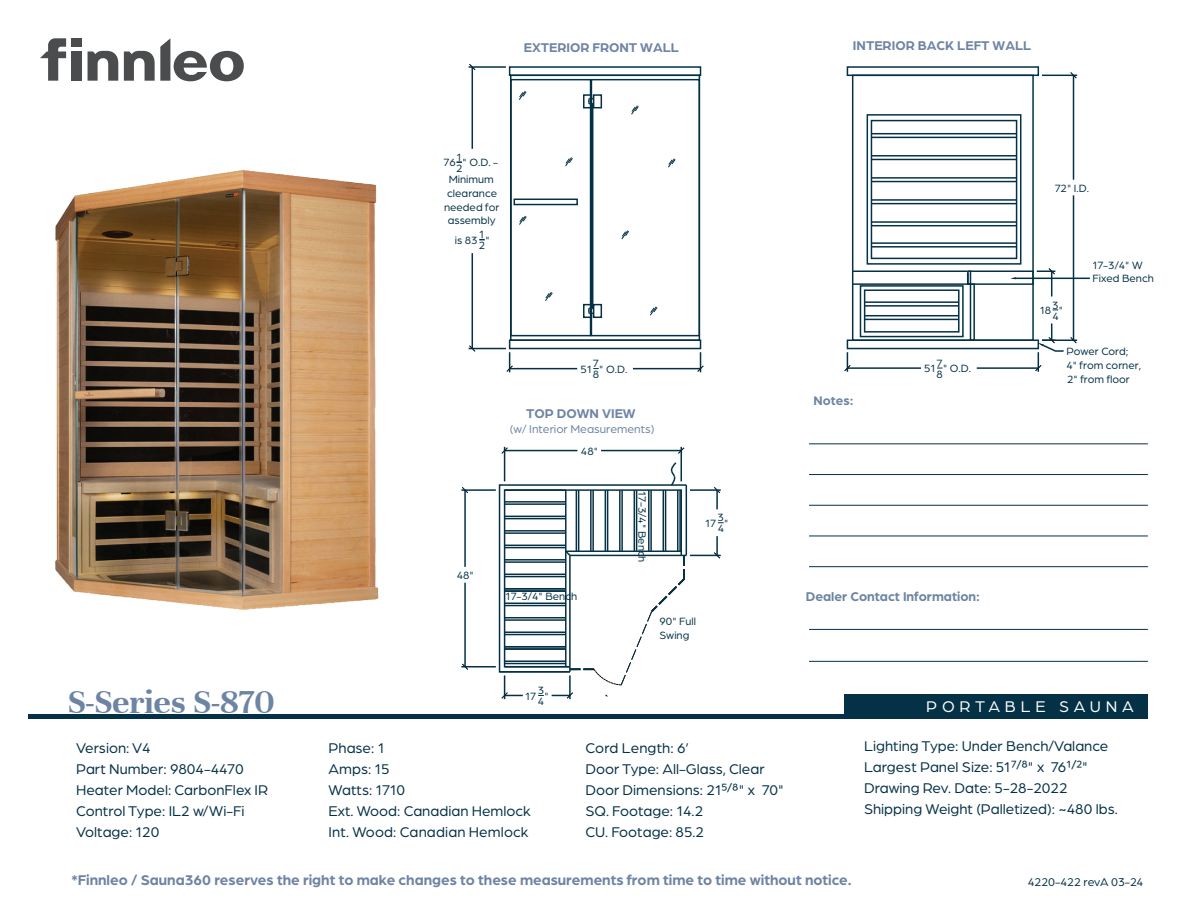
<style>
.page{position:relative;width:1188px;height:918px;background:#fff}
.page>*{position:absolute;margin:0;border:0;box-sizing:border-box;transform-origin:0 0}
.t1{font:700 36px "Unna";color:#6d84a2}
.t2{font:16.5px "Arboria";letter-spacing:.29em;color:#fff}
.t3{font:15px/21px "Arboria";color:#053147}
.t4{font:700 15px "Arboria";color:#6d84a2}
.t5{font:700 13.5px "Arboria";color:#6d84a2}
.t6{font:700 13.2px "Arboria";color:#6d84a2}
.t7{font:12px "Arboria";color:#6d84a2}
.t8{font:12px "Arboria";letter-spacing:-.005em;color:#053147}
.t9{font:11.25px/11.1px "Arboria";color:#053147}
</style>
<div class="page">
<div style="left:844px;top:694px;width:304px;height:24px;background:#053147"></div>
<hr style="left:28px;top:714px;width:826px;height:4px;background:#053147">
<hr style="left:809px;top:443px;width:339px;height:1px;background:#053147">
<hr style="left:809px;top:474px;width:339px;height:1px;background:#053147">
<hr style="left:809px;top:505px;width:339px;height:1px;background:#053147">
<hr style="left:809px;top:536px;width:339px;height:1px;background:#053147">
<hr style="left:809px;top:566px;width:339px;height:1px;background:#053147">
<hr style="left:809px;top:629px;width:339px;height:1px;background:#053147">
<hr style="left:809px;top:661px;width:339px;height:1px;background:#053147">
<div style="left:72px;top:52px;width:10px;height:29px;background:#4b4c4d"></div>
<svg style="left:88px;top:51px;width:30px;height:30px"></svg>
<svg style="left:124px;top:38px;width:120px;height:43px"></svg>
<div style="left:72px;top:38px;width:10px;height:9px;background:#4b4c4d"></div>
<svg style="left:40px;top:38px;width:26px;height:43px"></svg>
<div style="left:509px;top:339px;width:192px;height:10px;border:2px solid #053147"></div>
<div style="left:509px;top:66px;width:192px;height:10px;border:2px solid #053147"></div>
<div style="left:510px;top:75px;width:190px;height:266px;border:2px solid #053147"></div>
<div style="left:510px;top:79px;width:81px;height:257px;border:2px solid #053147"></div>
<hr style="left:469px;top:66px;width:37px;height:2px;background:#053147">
<hr style="left:469px;top:348px;width:37px;height:1px;background:#053147">
<hr style="left:472px;top:67px;width:1px;height:82px;background:#053147">
<hr style="left:472px;top:253px;width:1px;height:96px;background:#053147">
<svg style="left:469px;top:64px;width:6px;height:6px"></svg>
<svg style="left:469px;top:345px;width:6px;height:7px"></svg>
<hr style="left:504px;top:447px;width:1px;height:34px;background:#053147">
<hr style="left:681px;top:447px;width:1px;height:34px;background:#053147">
<hr style="left:505px;top:450px;width:72px;height:1px;background:#053147">
<hr style="left:601px;top:450px;width:80px;height:1px;background:#053147">
<svg style="left:502px;top:448px;width:6px;height:6px"></svg>
<svg style="left:678px;top:448px;width:6px;height:6px"></svg>
<div style="left:847px;top:339px;width:192px;height:10px;border:2px solid #053147"></div>
<div style="left:847px;top:66px;width:192px;height:10px;border:2px solid #053147"></div>
<div style="left:852px;top:75px;width:182px;height:266px;border:2px solid #053147"></div>
<hr style="left:977px;top:367px;width:61px;height:2px;background:#053147">
<hr style="left:847px;top:367px;width:74px;height:2px;background:#053147">
<svg style="left:844px;top:352px;width:6px;height:20px"></svg>
<hr style="left:1042px;top:75px;width:35px;height:1px;background:#053147">
<hr style="left:1073px;top:195px;width:1px;height:145px;background:#053147">
<hr style="left:1073px;top:75px;width:1px;height:105px;background:#053147">
<svg style="left:1070px;top:72px;width:7px;height:6px"></svg>
<hr style="left:1016px;top:278px;width:74px;height:1px;background:#053147">
<hr style="left:690px;top:489px;width:31px;height:2px;background:#053147">
<hr style="left:690px;top:555px;width:31px;height:1px;background:#053147">
<svg style="left:714px;top:487px;width:6px;height:22px"></svg>
<svg style="left:714px;top:536px;width:6px;height:22px"></svg>
<hr style="left:633px;top:368px;width:68px;height:1px;background:#053147">
<hr style="left:510px;top:368px;width:67px;height:1px;background:#053147">
<svg style="left:697px;top:352px;width:7px;height:20px"></svg>
<svg style="left:507px;top:352px;width:6px;height:20px"></svg>
<div style="left:867px;top:114px;width:154px;height:151px;border:2px solid #053147"></div>
<div style="left:871px;top:120px;width:146px;height:139px;border:2px solid #053147"></div>
<hr style="left:871px;top:225px;width:146px;height:1px;background:#053147">
<hr style="left:871px;top:221px;width:146px;height:2px;background:#053147">
<hr style="left:871px;top:203px;width:146px;height:1px;background:#053147">
<hr style="left:871px;top:199px;width:146px;height:2px;background:#053147">
<hr style="left:871px;top:181px;width:146px;height:1px;background:#053147">
<hr style="left:871px;top:177px;width:146px;height:2px;background:#053147">
<hr style="left:871px;top:159px;width:146px;height:1px;background:#053147">
<hr style="left:871px;top:155px;width:146px;height:2px;background:#053147">
<hr style="left:871px;top:137px;width:146px;height:1px;background:#053147">
<hr style="left:871px;top:133px;width:146px;height:1px;background:#053147">
<div style="left:860px;top:285px;width:104px;height:52px;border:2px solid #053147"></div>
<div style="left:864px;top:289px;width:96px;height:44px;border:2px solid #053147"></div>
<hr style="left:865px;top:305px;width:94px;height:2px;background:#053147">
<hr style="left:865px;top:301px;width:94px;height:2px;background:#053147">
<div style="left:970px;top:283px;width:5px;height:58px;border:2px solid #053147"></div>
<div style="left:591px;top:79px;width:109px;height:257px;border:2px solid #053147"></div>
<hr style="left:865px;top:319px;width:94px;height:1px;background:#053147">
<hr style="left:865px;top:315px;width:94px;height:1px;background:#053147">
<hr style="left:592px;top:104px;width:1px;height:204px;background:#053147">
<div style="left:593px;top:94px;width:9px;height:14px;border:2px solid #053147"></div>
<svg style="left:583px;top:94px;width:11px;height:15px"></svg>
<div style="left:593px;top:304px;width:9px;height:14px;border:2px solid #053147"></div>
<svg style="left:583px;top:303px;width:11px;height:16px"></svg>
<svg style="left:519px;top:91px;width:7px;height:9px"></svg>
<svg style="left:566px;top:158px;width:6px;height:8px"></svg>
<svg style="left:519px;top:216px;width:7px;height:9px"></svg>
<svg style="left:545px;top:292px;width:7px;height:9px"></svg>
<svg style="left:632px;top:106px;width:6px;height:8px"></svg>
<svg style="left:668px;top:159px;width:7px;height:8px"></svg>
<svg style="left:622px;top:231px;width:7px;height:8px"></svg>
<svg style="left:650px;top:307px;width:7px;height:8px"></svg>
<div style="left:514px;top:199px;width:64px;height:6px;border:2px solid #053147"></div>
<svg style="left:851px;top:268px;width:204px;height:28px"></svg>
<svg style="left:1035px;top:323px;width:42px;height:49px"></svg>
<svg style="left:498px;top:461px;width:190px;height:238px"></svg>
<hr style="left:461px;top:489px;width:35px;height:2px;background:#053147">
<hr style="left:461px;top:666px;width:35px;height:2px;background:#053147">
<hr style="left:464px;top:490px;width:2px;height:77px;background:#053147">
<hr style="left:464px;top:583px;width:2px;height:84px;background:#053147">
<svg style="left:462px;top:487px;width:6px;height:6px"></svg>
<svg style="left:462px;top:664px;width:6px;height:6px"></svg>
<hr style="left:871px;top:246px;width:146px;height:2px;background:#053147">
<hr style="left:871px;top:242px;width:146px;height:2px;background:#053147">
<img style="left:55px;top:161px;width:402px;height:449px">
<h1 class="t1" style="left:68px;top:681px;width:208px">S-Series S-870</h1>
<p class="t5" style="left:524px;top:38px;width:157px">EXTERIOR FRONT WALL</p>
<p class="t9" style="left:444px;top:157px;width:14px">76</p>
<p class="t9" style="left:456px;top:151px;width:8px">1<br>2</p>
<p class="t9" style="left:449px;top:154px;width:51px;line-height:16.6px;text-indent:14px">" O.D. -<br>Minimum</p>
<p class="t9" style="left:444px;top:186px;width:57px;line-height:13.8px;text-align:center">clearance needed for assembly</p>
<p class="t9" style="left:455px;top:234px;width:24px">is 83</p>
<p class="t9" style="left:479px;top:229px;width:8px">1<br>2</p>
<p class="t9" style="left:485px;top:234px;width:6px">"</p>
<p class="t9" style="left:457px;top:569px;width:19px">48"</p>
<p class="t9" style="left:580px;top:363px;width:13px">51</p>
<p class="t9" style="left:593px;top:357px;width:8px">7<br>8</p>
<p class="t9" style="left:599px;top:363px;width:30px">" O.D.</p>
<p class="t5" style="left:526px;top:404px;width:111px">TOP DOWN VIEW</p>
<p class="t7" style="left:510px;top:421px;width:146px">(w/ Interior Measurements)</p>
<p class="t9" style="left:581px;top:445px;width:19px">48"</p>
<p class="t9" style="left:506px;top:590px;width:73px">17-3/4" Bench</p>
<p class="t9" style="left:648px;top:491px;width:73px;rotate:90deg">17-3/4" Bench</p>
<p class="t9" style="left:705px;top:517px;width:12px">17</p>
<p class="t9" style="left:718px;top:512px;width:8px">3<br>4</p>
<p class="t9" style="left:724px;top:517px;width:6px">"</p>
<p class="t9" style="left:659px;top:614px;width:38px;line-height:14px">90" Full<br>Swing</p>
<p class="t9" style="left:525px;top:690px;width:12px">17</p>
<p class="t9" style="left:538px;top:684px;width:8px">3<br>4</p>
<p class="t9" style="left:544px;top:690px;width:6px">"</p>
<p class="t5" style="left:853px;top:36px;width:180px">INTERIOR BACK LEFT WALL</p>
<p class="t6" style="left:814px;top:392px;width:41px">Notes:</p>
<p class="t9" style="left:924px;top:362px;width:13px">51</p>
<p class="t9" style="left:937px;top:357px;width:8px">7<br>8</p>
<p class="t9" style="left:943px;top:362px;width:30px">" O.D.</p>
<p class="t9" style="left:1055px;top:182px;width:36px">72" I.D.</p>
<p class="t9" style="left:1040px;top:304px;width:13px">18</p>
<p class="t9" style="left:1052px;top:299px;width:8px">3<br>4</p>
<p class="t9" style="left:1059px;top:304px;width:6px">"</p>
<p class="t9" style="left:1092px;top:257px;width:63px;line-height:13.8px">17-3/4" W<br>Fixed Bench</p>
<p class="t9" style="left:1066px;top:344px;width:76px;line-height:14px">Power Cord;<br>4" from corner,<br>2" from floor</p>
<p class="t5" style="left:806px;top:587px;width:176px">Dealer Contact Information:</p>
<p class="t2" style="left:926px;top:696px;width:209px">PORTABLE SAUNA</p>
<p class="t3" style="left:329px;top:737px;width:204px">Phase: 1<br>Amps: 15<br>Watts: 1710<br>Ext. Wood: Canadian Hemlock<br>Int. Wood: Canadian Hemlock</p>
<p class="t3" style="left:585px;top:737px;width:200px">Cord Length: 6’<br>Door Type: All-Glass, Clear<br>Door Dimensions: 215<sup>/</sup>8" x 70"<br>SQ. Footage: 14.2<br>CU. Footage: 85.2</p>
<p class="t3" style="left:864px;top:735px;width:255px">Lighting Type: Under Bench/Valance Largest Panel Size: 517<sup>/</sup>8" x 761<sup>/</sup>2" Drawing Rev. Date: 5-28-2022<br>Shipping Weight (Palletized): ~480 lbs.</p>
<p class="t4" style="left:71px;top:869px;width:782px">*Finnleo / Sauna360 reserves the right to make changes to these measurements from time to time without notice.</p>
<p class="t3" style="left:76px;top:737px;width:193px">Version: V4<br>Part Number: 9804-4470<br>Heater Model: CarbonFlex IR<br>Control Type: IL2 w/Wi-Fi<br>Voltage: 120</p>
<p class="t8" style="left:1028px;top:874px;width:117px">4220-422 revA 03-24</p>
</div>
